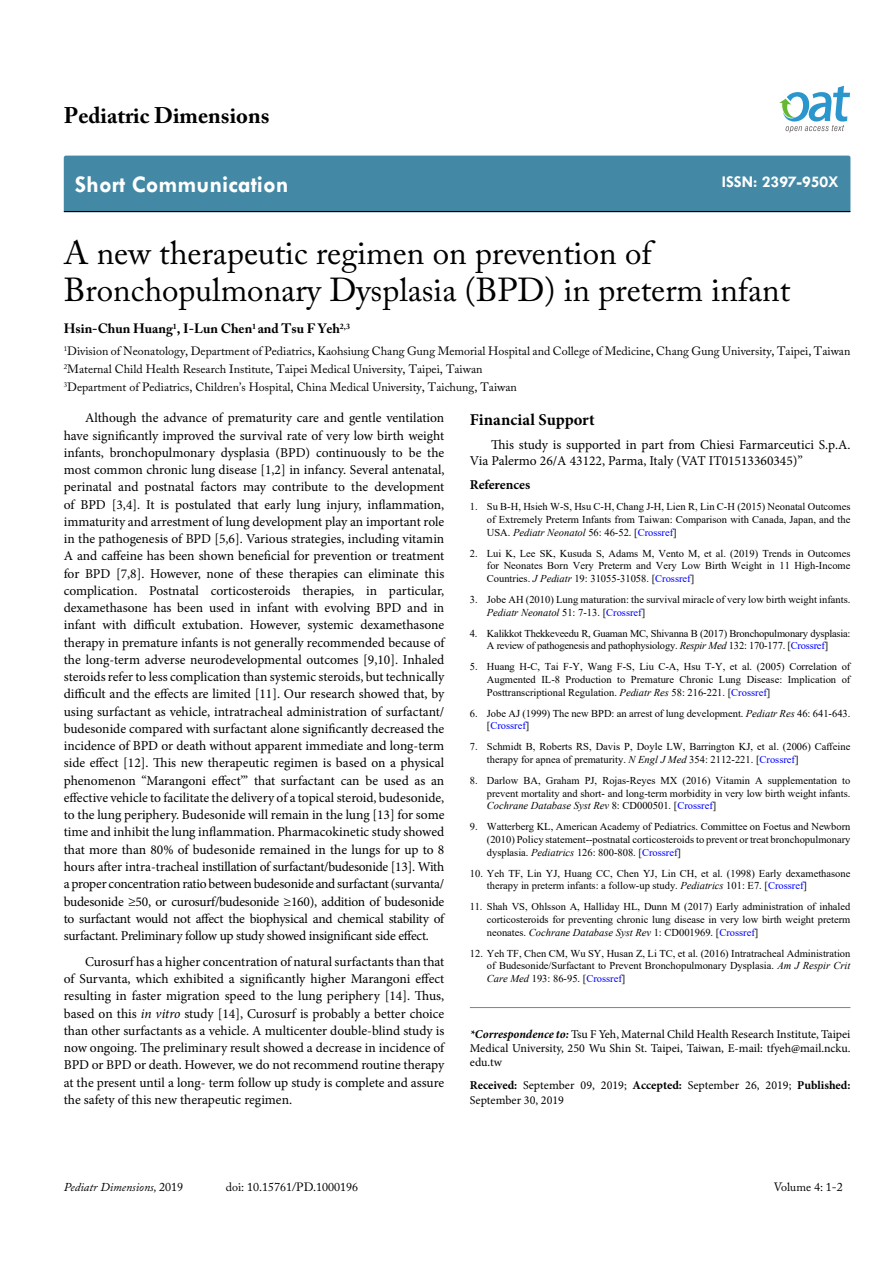
<style>
.page{position:relative;width:893px;height:1263px;background:#fff}
.page>*{position:absolute;margin:0;border:0;box-sizing:border-box;transform-origin:0 0}
.t1{font:33px/37.5px "Adobe Caslon Pro";color:#000}
.t2{font:700 24px "Tw Cen";color:#fff}
.t3{font:700 22.5px "Adobe Caslon Pro";color:#000}
.t4{font:700 16.5px "Minion Pro";color:#000}
.t5{font:700 16.5px "Tw Cen";color:#fff}
.t6{font:13.5px/17.2px "Minion Pro";letter-spacing:-.005em;color:#000;text-align:justify}
.t7{font:700 13.5px "Adobe Caslon Pro";color:#000}
.t8{font:700 13.5px "Minion Pro";letter-spacing:-.005em;color:#000}
.t9{font:12px/18px "Adobe Caslon Pro";color:#000}
.t10{font:12px/14.4px "Minion Pro";color:#000;text-align:justify}
.t11{font:italic 12px "Adobe Caslon Pro";color:#000}
.t12{font:10.5px/12.6px "Times New Roman";color:#000;text-align:justify}
.t13{font:10.5px/12.6px "Times New Roman";letter-spacing:-.02em;color:#000;text-align:center}
.s1{font-style:italic}
.s2{color:#00f}
.s3{font-weight:700;font-style:italic}
.s4{font-weight:700}
.s5{font-style:normal}
</style>
<div class="page">
<div style="left:64px;top:156px;width:786px;height:55px;background:#4389a5"></div>
<hr style="left:64px;top:211px;width:786px;height:1px;background:#000">
<svg style="left:779px;top:86px;width:71px;height:47px"></svg>
<hr style="left:470px;top:1007px;width:380px;height:1px;background:#808285">
<h3 class="t3" style="left:64px;top:102px;width:207px">Pediatric Dimensions</h3>
<h2 class="t2" style="left:75px;top:170px;width:215px">Short Communication</h2>
<p class="t5" style="left:722px;top:172px;width:119px">ISSN: 2397-950X</p>
<h1 class="t1" style="left:64px;top:233px;width:728px">A new therapeutic regimen on prevention of<br>Bronchopulmonary Dysplasia (BPD) in preterm infant</h1>
<p class="t7" style="left:64px;top:320px;width:288px">Hsin-Chun Huang<sup>1</sup>, I-Lun Chen<sup>1</sup> and Tsu F Yeh<sup>2,3</sup></p>
<p class="t9" style="left:64px;top:342px;width:788px"><sup>1</sup>Division of Neonatology, Department of Pediatrics, Kaohsiung Chang Gung Memorial Hospital and College of Medicine, Chang Gung University, Taipei, Taiwan<br><sup>2</sup>Maternal Child Health Research Institute, Taipei Medical University, Taipei, Taiwan<br><sup>3</sup>Department of Pediatrics, Children’s Hospital, China Medical University, Taichung, Taiwan</p>
<p class="t6" style="left:64px;top:409px;width:382px;text-indent:21px">Although the advance of prematurity care and gentle ventilation have significantly improved the survival rate of very low birth weight infants, bronchopulmonary dysplasia (BPD) continuously to be the most common chronic lung disease [1,2] in infancy. Several antenatal, perinatal and postnatal factors may contribute to the development of BPD [3,4]. It is postulated that early lung injury, inflammation, immaturity and arrestment of lung development play an important role in the pathogenesis of BPD [5,6]. Various strategies, including vitamin A and caffeine has been shown beneficial for prevention or treatment for BPD [7,8]. However, none of these therapies can eliminate this complication. Postnatal corticosteroids therapies, in particular, dexamethasone has been used in infant with evolving BPD and in infant with difficult extubation. However, systemic dexamethasone therapy in premature infants is not generally recommended because of the long-term adverse neurodevelopmental outcomes [9,10]. Inhaled steroids refer to less complication than systemic steroids, but technically difficult and the effects are limited [11]. Our research showed that, by using surfactant as vehicle, intratracheal administration of surfactant/ budesonide compared with surfactant alone significantly decreased the incidence of BPD or death without apparent immediate and long-term side effect [12]. This new therapeutic regimen is based on a physical phenomenon “Marangoni effect”’ that surfactant can be used as an effective vehicle to facilitate the delivery of a topical steroid, budesonide, to the lung periphery. Budesonide will remain in the lung [13] for some time and inhibit the lung inflammation. Pharmacokinetic study showed that more than 80% of budesonide remained in the lungs for up to 8 hours after intra-tracheal instillation of surfactant/budesonide [13]. With a proper concentration ratio between budesonide and surfactant (survanta/ budesonide ≥50, or curosurf/budesonide ≥160), addition of budesonide to surfactant would not affect the biophysical and chemical stability of surfactant. Preliminary follow up study showed insignificant side effect.</p>
<p class="t6" style="left:64px;top:953px;width:382px;text-indent:21px">Curosurf has a higher concentration of natural surfactants than that of Survanta, which exhibited a significantly higher Marangoni effect resulting in faster migration speed to the lung periphery [14]. Thus, based on this <span class="s1">in vitro</span> study [14], Curosurf is probably a better choice than other surfactants as a vehicle. A multicenter double-blind study is now ongoing. The preliminary result showed a decrease in incidence of BPD or BPD or death. However, we do not recommend routine therapy at the present until a long- term follow up study is complete and assure the safety of this new therapeutic regimen.</p>
<p class="t4" style="left:470px;top:408px;width:126px">Financial Support</p>
<p class="t6" style="left:470px;top:437px;width:382px;line-height:15.8px;text-indent:21px">This study is supported in part from Chiesi Farmarceutici S.p.A.<br>Via Palermo 26/A 43122, Parma, Italy (VAT IT01513360345)”</p>
<p class="t8" style="left:470px;top:475px;width:62px">References</p>
<p class="t12" style="left:487px;top:500px;width:365px;text-indent:-17px">1. Su B-H, Hsieh W-S, Hsu C-H, Chang J-H, Lien R, Lin C-H (2015) Neonatal Outcomes of Extremely Preterm Infants from Taiwan: Comparison with Canada, Japan, and the USA. <span class="s1">Pediatr Neonatol</span> 56: 46-52. [<span class="s2">Crossref</span>]</p>
<p class="t12" style="left:487px;top:546px;width:365px;text-indent:-17px">2. Lui K, Lee SK, Kusuda S, Adams M, Vento M, et al. (2019) Trends in Outcomes for Neonates Born Very Preterm and Very Low Birth Weight in 11 High-Income Countries. <span class="s1">J Pediatr</span> 19: 31055-31058. [<span class="s2">Crossref</span>]</p>
<p class="t12" style="left:487px;top:593px;width:365px;text-indent:-17px">3. Jobe AH (2010) Lung maturation: the survival miracle of very low birth weight infants.<br><span class="s1">Pediatr Neonatol</span> 51: 7-13. [<span class="s2">Crossref</span>]</p>
<p class="t13" style="left:470px;top:626px;width:382px">4. Kalikkot Thekkeveedu R, Guaman MC, Shivanna B (2017) Bronchopulmonary dysplasia:<br>A review of pathogenesis and pathophysiology. <span class="s1">Respir Med</span> 132: 170-177. [<span class="s2">Crossref</span>]</p>
<p class="t12" style="left:487px;top:660px;width:365px;text-indent:-17px">5. Huang H-C, Tai F-Y, Wang F-S, Liu C-A, Hsu T-Y, et al. (2005) Correlation of Augmented IL-8 Production to Premature Chronic Lung Disease: Implication of Posttranscriptional Regulation. <span class="s1">Pediatr Res</span> 58: 216-221. [<span class="s2">Crossref</span>]</p>
<p class="t12" style="left:487px;top:706px;width:365px;text-indent:-17px">6. Jobe AJ (1999) The new BPD: an arrest of lung development. <span class="s1">Pediatr Res</span> 46: 641-643. [<span class="s2">Crossref</span>]</p>
<p class="t12" style="left:487px;top:740px;width:365px;text-indent:-17px">7. Schmidt B, Roberts RS, Davis P, Doyle LW, Barrington KJ, et al. (2006) Caffeine therapy for apnea of prematurity. <span class="s1">N Engl J Med</span> 354: 2112-221. [<span class="s2">Crossref</span>]</p>
<p class="t12" style="left:487px;top:774px;width:365px;text-indent:-17px">8. Darlow BA, Graham PJ, Rojas-Reyes MX (2016) Vitamin A supplementation to prevent mortality and short- and long-term morbidity in very low birth weight infants.<br><span class="s1">Cochrane Database Syst Rev</span> 8: CD000501. [<span class="s2">Crossref</span>]</p>
<p class="t12" style="left:487px;top:820px;width:365px;text-indent:-17px">9. Watterberg KL, American Academy of Pediatrics. Committee on Foetus and Newborn (2010) Policy statement--postnatal corticosteroids to prevent or treat bronchopulmonary dysplasia. <span class="s1">Pediatrics</span> 126: 800-808. [<span class="s2">Crossref</span>]</p>
<p class="t12" style="left:487px;top:866px;width:365px;text-indent:-17px">10. Yeh TF, Lin YJ, Huang CC, Chen YJ, Lin CH, et al. (1998) Early dexamethasone therapy in preterm infants: a follow-up study. <span class="s1">Pediatrics</span> 101: E7. [<span class="s2">Crossref</span>]</p>
<p class="t12" style="left:487px;top:900px;width:365px;text-indent:-17px">11. Shah VS, Ohlsson A, Halliday HL, Dunn M (2017) Early administration of inhaled corticosteroids for preventing chronic lung disease in very low birth weight preterm neonates. <span class="s1">Cochrane Database Syst Rev</span> 1: CD001969. [<span class="s2">Crossref</span>]</p>
<p class="t12" style="left:487px;top:947px;width:365px;text-indent:-17px">12. Yeh TF, Chen CM, Wu SY, Husan Z, Li TC, et al. (2016) Intratracheal Administration of Budesonide/Surfactant to Prevent Bronchopulmonary Dysplasia. <span class="s1">Am J Respir Crit Care Med</span> 193: 86-95. [<span class="s2">Crossref</span>]</p>
<p class="t10" style="left:470px;top:1026px;width:382px"><span class="s3">*Correspondence to:</span> Tsu F Yeh, Maternal Child Health Research Institute, Taipei Medical University, 250 Wu Shin St. Taipei, Taiwan, E-mail: tfyeh@mail.ncku. edu.tw</p>
<p class="t10" style="left:470px;top:1078px;width:382px"><span class="s4">Received:</span> September 09, 2019; <span class="s4">Accepted:</span> September 26, 2019; <span class="s4">Published:<br></span>September 30, 2019</p>
<p class="t11" style="left:64px;top:1180px;width:121px">Pediatr Dimensions, <span class="s5">2019</span></p>
<p class="t9" style="left:226px;top:1178px;width:134px">doi: 10.15761/PD.1000196</p>
<p class="t9" style="left:774px;top:1178px;width:71px">Volume 4: 1-2</p>
</div>
